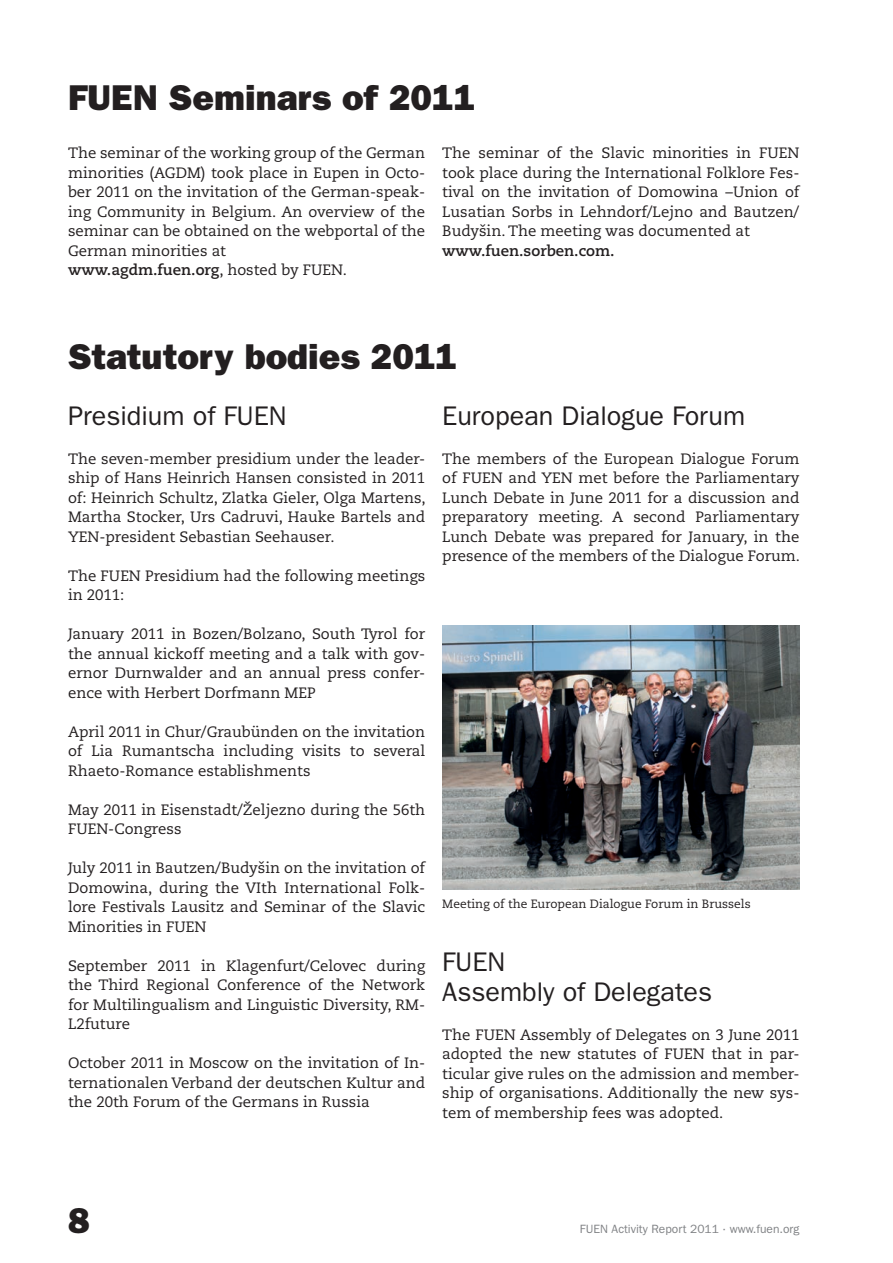
<style>
.page{position:relative;width:893px;height:1263px;background:#fff}
.page>*{position:absolute;margin:0;border:0;box-sizing:border-box;transform-origin:0 0}
.t1{font:36px "ITC Franklin Gothic Std Hvy";color:#231f20}
.t2{font:27px/30px "ITC Franklin Gothic Std";color:#231f20}
.t3{font:15px/19.5px "Caecilia LT Std";color:#231f20;text-align:justify}
.t4{font:700 15px "Caecilia LT Std";color:#231f20}
.t5{font:12px "Caecilia LT Std";color:#231f20}
.t6{font:12px "ITC Franklin Gothic Std";color:#808285}
.s1{font-weight:700}
</style>
<div class="page">
<img style="left:442px;top:625px;width:357px;height:265px">
<h1 class="t1" style="left:68px;top:76px;width:409px">FUEN Seminars of 2011</h1>
<p class="t3" style="left:68px;top:144px;width:359px;text-align:left">The seminar of the working group of the German minorities (AGDM) took place in Eupen in Octo&shy;ber 2011 on the invitation of the German-speak&shy;ing Community in Belgium. An overview of the seminar can be obtained on the webportal of the German minorities at<br><span class="s1">www.agdm.fuen.org</span>, hosted by FUEN.</p>
<p class="t3" style="left:442px;top:144px;width:359px">The seminar of the Slavic minorities in FUEN took place during the International Folklore Fes&shy;tival on the invitation of Domowina –Union of Lusatian Sorbs in Lehndorf/Lejno and Bautzen/ Budyšin. The meeting was documented at</p>
<p class="t4" style="left:442px;top:242px;width:174px">www.fuen.sorben.com.</p>
<h1 class="t1" style="left:68px;top:336px;width:391px">Statutory bodies 2011</h1>
<h2 class="t2" style="left:68px;top:401px;width:220px">Presidium of FUEN</h2>
<p class="t3" style="left:68px;top:449px;width:359px">The seven-member presidium under the leader&shy;ship of Hans Heinrich Hansen consisted in 2011 of: Heinrich Schultz, Zlatka Gieler, Olga Martens, Martha Stocker, Urs Cadruvi, Hauke Bartels and YEN-president Sebastian Seehauser.</p>
<p class="t3" style="left:68px;top:566px;width:359px">The FUEN Presidium had the following meetings in 2011:</p>
<p class="t3" style="left:68px;top:624px;width:359px">January 2011 in Bozen/Bolzano, South Tyrol for the annual kickoff meeting and a talk with gov&shy;ernor Durnwalder and an annual press confer&shy;ence with Herbert Dorfmann MEP</p>
<p class="t3" style="left:68px;top:722px;width:359px">April 2011 in Chur/Graubünden on the invitation of Lia Rumantscha including visits to several Rhaeto-Romance establishments</p>
<p class="t3" style="left:68px;top:800px;width:359px">May 2011 in Eisenstadt/Željezno during the 56th<br>FUEN-Congress</p>
<p class="t3" style="left:68px;top:858px;width:359px">July 2011 in Bautzen/Budyšin on the invitation of Domowina, during the VIth International Folk&shy;lore Festivals Lausitz and Seminar of the Slavic Minorities in FUEN</p>
<p class="t3" style="left:68px;top:956px;width:359px">September 2011 in Klagenfurt/Celovec during the Third Regional Conference of the Network for Multilingualism and Linguistic Diversity, RM-L2future</p>
<p class="t3" style="left:68px;top:1053px;width:359px">October 2011 in Moscow on the invitation of In&shy;ternationalen Verband der deutschen Kultur and the 20th Forum of the Germans in Russia</p>
<h2 class="t2" style="left:442px;top:401px;width:304px">European Dialogue Forum</h2>
<p class="t3" style="left:442px;top:449px;width:359px">The members of the European Dialogue Forum of FUEN and YEN met before the Parliamentary Lunch Debate in June 2011 for a discussion and preparatory meeting. A second Parliamentary Lunch Debate was prepared for January, in the presence of the members of the Dialogue Forum.</p>
<p class="t5" style="left:442px;top:896px;width:310px">Meeting of the European Dialogue Forum in Brussels</p>
<h2 class="t2" style="left:442px;top:947px;width:271px">FUEN<br>Assembly of Delegates</h2>
<p class="t3" style="left:442px;top:1025px;width:359px">The FUEN Assembly of Delegates on 3 June 2011 adopted the new statutes of FUEN that in par&shy;ticular give rules on the admission and member&shy;ship of organisations. Additionally the new sys&shy;tem of membership fees was adopted.</p>
<h1 class="t1" style="left:68px;top:1200px;width:23px">8</h1>
<p class="t6" style="left:580px;top:1222px;width:221px">FUEN Activity Report 2011 · www.fuen.org</p>
</div>
